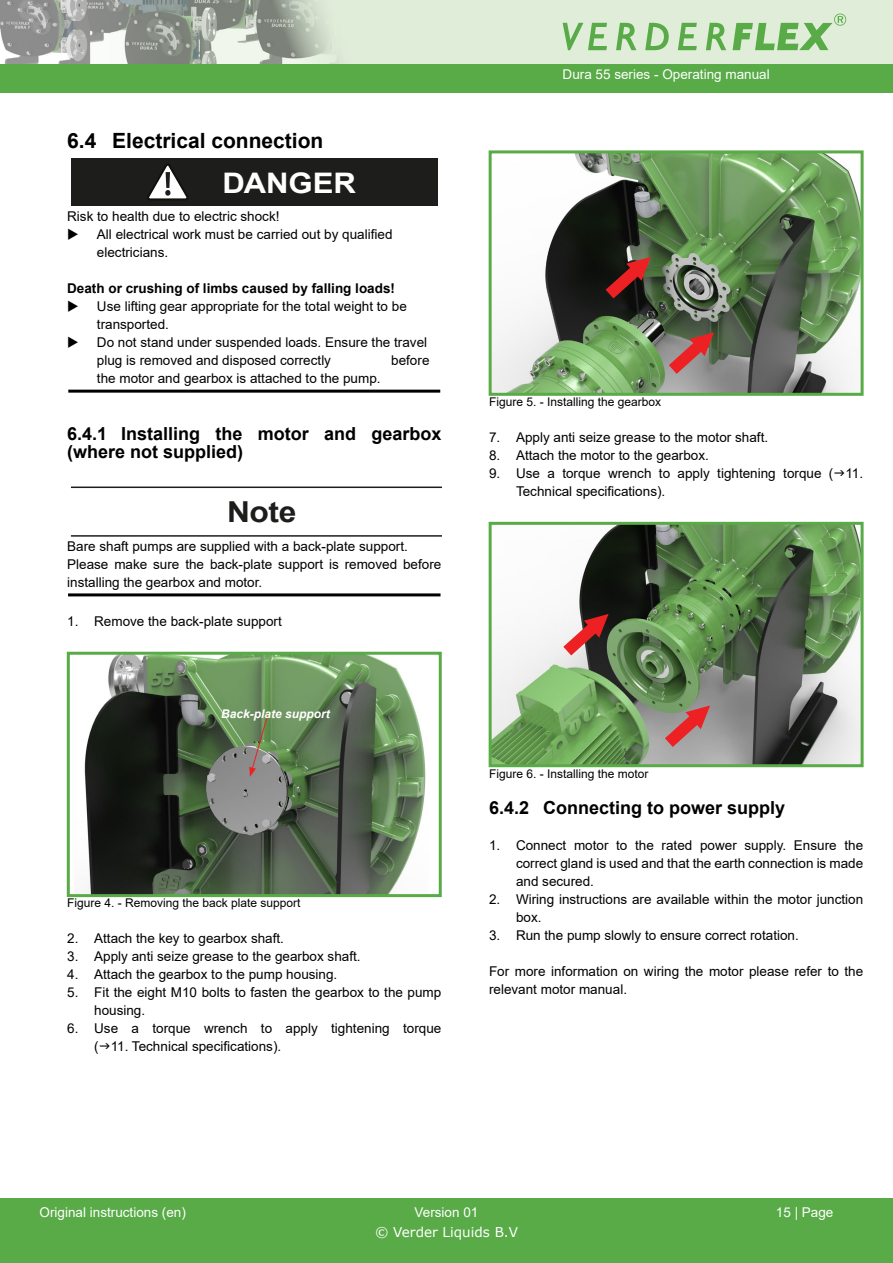
<style>
.page{position:relative;width:893px;height:1263px;background:#fff}
.page>*{position:absolute;margin:0;border:0;box-sizing:border-box;transform-origin:0 0}
.t1{font:700 28.8px "Arial";color:#1d1d1b;scale:1.1 1}
.t2{font:700 28.35px "Arial";color:#fff;scale:1.1 1}
.t3{font:700 21px "Arial";color:#000}
.t4{font:700 18px/18px "Arial";color:#000}
.t5{font:13.5px/18px "Arial";color:#000}
.t6{font:13.5px "Arial";color:#fff}
.t7{font:700 13.5px "Arial";color:#000}
.t8{font:13.5px "Verdana";color:#fff}
.t9{font:12px "Arial";color:#000}
.t10{font:italic 700 12px "Arial";color:#fff}
</style>
<div class="page">
<div style="left:0;top:1198px;width:893px;height:65px;background:#58ab47"></div>
<div style="left:36px;top:0;width:857px;height:68px;background:#e0edd9"></div>
<div style="left:0;top:64px;width:893px;height:29px;background:#58ab47"></div>
<svg style="left:0;top:0;width:697px;height:64px"></svg>
<svg style="left:706px;top:23px;width:20px;height:27px"></svg>
<svg style="left:733px;top:14px;width:113px;height:36px"></svg>
<div style="left:71px;top:158px;width:367px;height:48px;background:#1d1d1b"></div>
<svg style="left:147px;top:164px;width:41px;height:36px"></svg>
<hr style="left:68px;top:390px;width:372px;height:3px;background:#000">
<hr style="left:71px;top:535px;width:370px;height:2px;background:#1d1d1b">
<hr style="left:71px;top:486px;width:370px;height:2px;background:#1d1d1b">
<hr style="left:68px;top:593px;width:372px;height:3px;background:#000">
<img style="left:84px;top:656px;width:342px;height:237px">
<div style="left:67px;top:652px;width:375px;height:245px;border:3px solid #58ab47"></div>
<svg style="left:249px;top:715px;width:19px;height:62px"></svg>
<img style="left:493px;top:154px;width:367px;height:238px">
<div style="left:489px;top:150px;width:375px;height:246px;border:3px solid #58ab47"></div>
<img style="left:493px;top:526px;width:367px;height:237px">
<div style="left:489px;top:522px;width:375px;height:245px;border:3px solid #58ab47"></div>
<svg style="left:605px;top:256px;width:47px;height:43px;background:#642922"></svg>
<svg style="left:668px;top:331px;width:47px;height:44px;background:#a26662"></svg>
<svg style="left:562px;top:613px;width:47px;height:43px"></svg>
<svg style="left:664px;top:705px;width:47px;height:43px;background:#b47673"></svg>
<h3 class="t3" style="left:67px;top:126px;width:258px">6.4 Electrical connection</h3>
<h2 class="t2" style="left:222px;top:163px;width:123px">DANGER</h2>
<p class="t5" style="left:97px;top:207px;width:297px;text-indent:-30px">Risk to health due to electric shock!<br>All electrical work must be carried out by qualified electricians.</p>
<p class="t7" style="left:67px;top:279px;width:329px">Death or crushing of limbs caused by falling loads!</p>
<p class="t5" style="left:97px;top:297px;width:332px">Use lifting gear appropriate for the total weight to be transported.<br>Do not stand under suspended loads. Ensure the travel plug is removed and disposed correctly</p>
<p class="t5" style="left:391px;top:351px;width:40px">before</p>
<p class="t5" style="left:97px;top:369px;width:285px">the motor and gearbox is attached to the pump.</p>
<h3 class="t4" style="left:67px;top:425px;width:376px">6.4.1 Installing the motor and gearbox (where not supplied)</h3>
<h1 class="t1" style="left:227px;top:492px;width:64px">Note</h1>
<p class="t5" style="left:67px;top:537px;width:376px">Bare shaft pumps are supplied with a back-plate support.<br>Please make sure the back-plate support is removed before installing the gearbox and motor.</p>
<p class="t5" style="left:67px;top:612px;width:216px">1. Remove the back-plate support</p>
<p class="t10" style="left:221px;top:705px;width:110px">Back-plate support</p>
<p class="t9" style="left:67px;top:895px;width:235px">Figure 4. - Removing the back plate support</p>
<p class="t5" style="left:67px;top:929px;width:218px">2. Attach the key to gearbox shaft.</p>
<p class="t5" style="left:67px;top:947px;width:295px">3. Apply anti seize grease to the gearbox shaft.</p>
<p class="t5" style="left:67px;top:965px;width:272px">4. Attach the gearbox to the pump housing.</p>
<p class="t5" style="left:94px;top:983px;width:349px;text-indent:-27px">5. Fit the eight M10 bolts to fasten the gearbox to the pump housing.</p>
<p class="t5" style="left:94px;top:1019px;width:349px;text-indent:-27px">6. Use a torque wrench to apply tightening torque ( 11. Technical specifications).</p>
<p class="t6" style="left:563px;top:65px;width:209px">Dura 55 series - Operating manual</p>
<p class="t9" style="left:489px;top:394px;width:174px">Figure 5. - Installing the gearbox</p>
<p class="t5" style="left:489px;top:428px;width:281px">7. Apply anti seize grease to the motor shaft.</p>
<p class="t5" style="left:489px;top:446px;width:221px">8. Attach the motor to the gearbox.</p>
<p class="t5" style="left:516px;top:464px;width:349px;text-indent:-27px">9. Use a torque wrench to apply tightening torque ( 11.<br>Technical specifications).</p>
<p class="t9" style="left:489px;top:765px;width:161px">Figure 6. - Installing the motor</p>
<h3 class="t4" style="left:489px;top:798px;width:298px">6.4.2 Connecting to power supply</h3>
<p class="t5" style="left:516px;top:836px;width:349px;text-align:justify;text-indent:-27px">1. Connect motor to the rated power supply. Ensure the correct gland is used and that the earth connection is made and secured.</p>
<p class="t5" style="left:516px;top:890px;width:349px;text-indent:-27px">2. Wiring instructions are available within the motor junction box.</p>
<p class="t5" style="left:489px;top:926px;width:311px">3. Run the pump slowly to ensure correct rotation.</p>
<p class="t5" style="left:489px;top:962px;width:376px">For more information on wiring the motor please refer to the relevant motor manual.</p>
<p class="t6" style="left:40px;top:1203px;width:148px">Original instructions (en)</p>
<p class="t6" style="left:415px;top:1203px;width:65px">Version 01</p>
<p class="t6" style="left:776px;top:1203px;width:59px">15 | Page</p>
<p class="t8" style="left:375px;top:1222px;width:144px">© Verder Liquids B.V</p>
</div>
